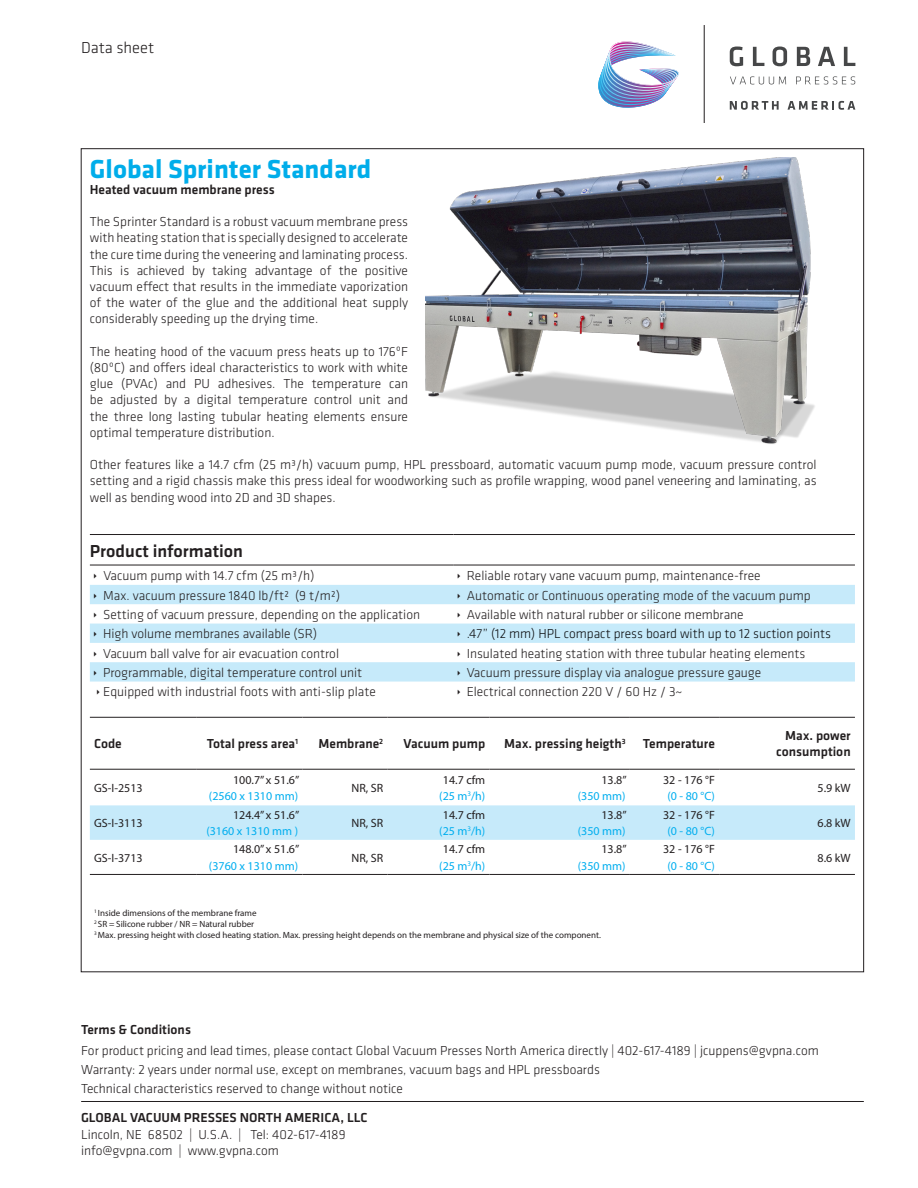
<style>
.page{position:relative;width:918px;height:1188px;background:#fff}
.page>*{position:absolute;margin:0;border:0;box-sizing:border-box;transform-origin:0 0}
.t1{font:700 27px "Klavika";color:#00adea}
.t2{font:500 18px "Klavika";color:#231f20}
.t3{font:300 16.5px "Klavika";color:#231f20}
.t4{font:300 13.5px/16.2px "Klavika";color:#231f20;text-align:justify}
.t5{font:500 13.5px/16.2px "Klavika";color:#231f20;text-align:right}
.t6{font:300 13.5px "Klavika";color:#0d0f11}
.t7{font:12px "Myriad Pro";color:#231f20}
.t8{font:12px "Myriad Pro";color:#00aeef}
.t9{font:9px "Myriad Pro";color:#231f20}
</style>
<div class="page">
<hr style="left:81px;top:1101px;width:783px;height:1px;background:#231f20">
<img style="left:598px;top:41px;width:81px;height:67px">
<hr style="left:704px;top:25px;width:1px;height:98px;background:#211d1e">
<svg style="left:730px;top:47px;width:13px;height:19px"></svg>
<svg style="left:753px;top:47px;width:11px;height:19px"></svg>
<svg style="left:773px;top:47px;width:14px;height:19px"></svg>
<svg style="left:797px;top:47px;width:13px;height:19px"></svg>
<svg style="left:818px;top:47px;width:17px;height:19px"></svg>
<svg style="left:844px;top:47px;width:11px;height:19px"></svg>
<svg style="left:730px;top:76px;width:56px;height:8px"></svg>
<svg style="left:796px;top:76px;width:59px;height:8px"></svg>
<svg style="left:730px;top:101px;width:49px;height:9px"></svg>
<svg style="left:788px;top:101px;width:67px;height:9px"></svg>
<svg style="left:90px;top:585px;width:765px;height:97px;fill:#c6eafa"></svg>
<hr style="left:90px;top:534px;width:363px;height:1px;background:#231f20">
<hr style="left:453px;top:534px;width:402px;height:1px;background:#231f20">
<hr style="left:90px;top:565px;width:363px;height:1px;background:#231f20">
<hr style="left:453px;top:565px;width:402px;height:1px;background:#231f20">
<div style="left:90px;top:805px;width:765px;height:35px;background:#c6eafa"></div>
<hr style="left:90px;top:874px;width:106px;height:1px;background:#231f20">
<hr style="left:196px;top:874px;width:106px;height:1px;background:#231f20">
<hr style="left:302px;top:874px;width:86px;height:1px;background:#231f20">
<hr style="left:388px;top:874px;width:102px;height:1px;background:#231f20">
<hr style="left:490px;top:874px;width:140px;height:1px;background:#231f20">
<hr style="left:630px;top:874px;width:89px;height:1px;background:#231f20">
<hr style="left:719px;top:874px;width:136px;height:1px;background:#231f20">
<hr style="left:90px;top:769px;width:106px;height:1px;background:#231f20">
<hr style="left:196px;top:769px;width:106px;height:1px;background:#231f20">
<hr style="left:302px;top:769px;width:86px;height:1px;background:#231f20">
<hr style="left:388px;top:769px;width:102px;height:1px;background:#231f20">
<hr style="left:490px;top:769px;width:140px;height:1px;background:#231f20">
<hr style="left:630px;top:769px;width:89px;height:1px;background:#231f20">
<hr style="left:719px;top:769px;width:136px;height:1px;background:#231f20">
<hr style="left:90px;top:717px;width:106px;height:1px;background:#231f20">
<hr style="left:196px;top:717px;width:106px;height:1px;background:#231f20">
<hr style="left:302px;top:717px;width:86px;height:1px;background:#231f20">
<hr style="left:388px;top:717px;width:102px;height:1px;background:#231f20">
<hr style="left:490px;top:717px;width:140px;height:1px;background:#231f20">
<hr style="left:630px;top:717px;width:89px;height:1px;background:#231f20">
<hr style="left:719px;top:717px;width:136px;height:1px;background:#231f20">
<img style="left:425px;top:157px;width:390px;height:287px">
<svg style="left:94px;top:593px;width:3px;height:5px"></svg>
<svg style="left:94px;top:613px;width:3px;height:5px"></svg>
<svg style="left:94px;top:632px;width:3px;height:5px"></svg>
<svg style="left:94px;top:651px;width:3px;height:5px"></svg>
<svg style="left:94px;top:671px;width:3px;height:5px"></svg>
<p class="t3" style="left:81px;top:38px;width:75px">Data sheet</p>
<p class="t1" style="left:90px;top:154px;width:283px">Global Sprinter Standard</p>
<p class="t5" style="left:90px;top:182px;width:186px">Heated vacuum membrane press</p>
<p class="t4" style="left:90px;top:214px;width:320px">The Sprinter Standard is a robust vacuum membrane press with heating station that is specially designed to accelerate the cure time during the veneering and laminating process.<br>This is achieved by taking advantage of the positive vacuum effect that results in the immediate vaporization of the water of the glue and the additional heat supply considerably speeding up the drying time.</p>
<p class="t4" style="left:90px;top:344px;width:320px">The heating hood of the vacuum press heats up to 176ºF (80ºC) and offers ideal characteristics to work with white glue (PVAc) and PU adhesives. The temperature can be adjusted by a digital temperature control unit and the three long lasting tubular heating elements ensure optimal temperature distribution.</p>
<p class="t4" style="left:90px;top:457px;width:728px">Other features like a 14.7 cfm (25 m³/h) vacuum pump, HPL pressboard, automatic vacuum pump mode, vacuum pressure control setting and a rigid chassis make this press ideal for woodworking such as profile wrapping, wood panel veneering and laminating, as well as bending wood into 2D and 3D shapes.</p>
<p class="t2" style="left:90px;top:541px;width:155px">Product information</p>
<p class="t4" style="left:103px;top:568px;width:213px">Vacuum pump with 14.7 cfm (25 m³/h)</p>
<p class="t4" style="left:467px;top:568px;width:296px">Reliable rotary vane vacuum pump, maintenance-free</p>
<p class="t4" style="left:103px;top:587px;width:239px">Max. vacuum pressure 1840 lb/ft² (9 t/m²)</p>
<p class="t4" style="left:467px;top:587px;width:346px">Automatic or Continuous operating mode of the vacuum pump</p>
<p class="t4" style="left:103px;top:607px;width:319px">Setting of vacuum pressure, depending on the application</p>
<p class="t4" style="left:467px;top:607px;width:279px">Available with natural rubber or silicone membrane</p>
<p class="t4" style="left:103px;top:626px;width:216px">High volume membranes available (SR)</p>
<p class="t6" style="left:467px;top:627px;width:366px">.47” (12 mm) HPL compact press board with up to 12 suction points</p>
<p class="t4" style="left:103px;top:645px;width:237px">Vacuum ball valve for air evacuation control</p>
<p class="t4" style="left:467px;top:645px;width:340px">Insulated heating station with three tubular heating elements</p>
<p class="t4" style="left:103px;top:665px;width:260px">Programmable, digital temperature control unit</p>
<p class="t4" style="left:467px;top:665px;width:296px">Vacuum pressure display via analogue pressure gauge</p>
<p class="t4" style="left:103px;top:684px;width:274px">Equipped with industrial foots with anti-slip plate</p>
<p class="t4" style="left:467px;top:684px;width:217px">Electrical connection 220 V / 60 Hz / 3~</p>
<p class="t5" style="left:94px;top:736px;width:29px">Code</p>
<p class="t5" style="left:207px;top:736px;width:93px">Total press area<sup>1</sup></p>
<p class="t5" style="left:319px;top:736px;width:66px">Membrane<sup>2</sup></p>
<p class="t5" style="left:404px;top:736px;width:83px">Vacuum pump</p>
<p class="t5" style="left:504px;top:736px;width:123px">Max. pressing heigth<sup>3</sup></p>
<p class="t5" style="left:643px;top:736px;width:73px">Temperature</p>
<p class="t5" style="left:776px;top:728px;width:76px">Max. power consumption</p>
<p class="t7" style="left:94px;top:780px;width:50px">GS-I-2513</p>
<p class="t7" style="left:443px;top:772px;width:44px">14.7 cfm</p>
<p class="t8" style="left:439px;top:789px;width:48px">(25 m<sup>3</sup>/h)</p>
<p class="t7" style="left:233px;top:772px;width:68px">100.7” x 51.6”</p>
<p class="t8" style="left:209px;top:789px;width:91px">(2560 x 1310 mm)</p>
<p class="t7" style="left:601px;top:772px;width:27px">13.8”</p>
<p class="t8" style="left:578px;top:789px;width:49px">(350 mm)</p>
<p class="t7" style="left:663px;top:772px;width:53px">32 - 176 °F</p>
<p class="t8" style="left:667px;top:789px;width:49px">(0 - 80 °C)</p>
<p class="t7" style="left:818px;top:780px;width:35px">5.9 kW</p>
<p class="t7" style="left:352px;top:780px;width:33px">NR, SR</p>
<p class="t7" style="left:94px;top:816px;width:50px">GS-I-3113</p>
<p class="t7" style="left:233px;top:807px;width:68px">124.4” x 51.6”</p>
<p class="t8" style="left:206px;top:824px;width:93px">(3160 x 1310 mm )</p>
<p class="t7" style="left:352px;top:816px;width:33px">NR, SR</p>
<p class="t7" style="left:443px;top:807px;width:44px">14.7 cfm</p>
<p class="t8" style="left:439px;top:824px;width:48px">(25 m<sup>3</sup>/h)</p>
<p class="t7" style="left:601px;top:807px;width:27px">13.8”</p>
<p class="t8" style="left:578px;top:824px;width:49px">(350 mm)</p>
<p class="t7" style="left:663px;top:807px;width:53px">32 - 176 °F</p>
<p class="t8" style="left:667px;top:824px;width:49px">(0 - 80 °C)</p>
<p class="t7" style="left:818px;top:816px;width:35px">6.8 kW</p>
<p class="t7" style="left:94px;top:850px;width:50px">GS-I-3713</p>
<p class="t7" style="left:233px;top:842px;width:68px">148.0” x 51.6”</p>
<p class="t8" style="left:209px;top:858px;width:91px">(3760 x 1310 mm)</p>
<p class="t7" style="left:352px;top:850px;width:33px">NR, SR</p>
<p class="t7" style="left:443px;top:842px;width:44px">14.7 cfm</p>
<p class="t8" style="left:439px;top:858px;width:48px">(25 m<sup>3</sup>/h)</p>
<p class="t7" style="left:601px;top:842px;width:27px">13.8”</p>
<p class="t8" style="left:578px;top:858px;width:49px">(350 mm)</p>
<p class="t7" style="left:663px;top:842px;width:53px">32 - 176 °F</p>
<p class="t8" style="left:667px;top:858px;width:49px">(0 - 80 °C)</p>
<p class="t7" style="left:818px;top:850px;width:35px">8.6 kW</p>
<p class="t9" style="left:94px;top:908px;width:164px"><sup>1</sup> Inside dimensions of the membrane frame</p>
<p class="t9" style="left:94px;top:918px;width:162px"><sup>2</sup> SR = Silicone rubber / NR = Natural rubber</p>
<p class="t9" style="left:94px;top:929px;width:508px"><sup>3</sup> Max. pressing height with closed heating station. Max. pressing height depends on the membrane and physical size of the component.</p>
<p class="t5" style="left:81px;top:1022px;width:111px">Terms &amp; Conditions</p>
<p class="t4" style="left:81px;top:1042px;width:739px;line-height:18.9px;text-align:left">For product pricing and lead times, please contact Global Vacuum Presses North America directly | 402-617-4189 | jcuppens@gvpna.com<br>Warranty: 2 years under normal use, except on membranes, vacuum bags and HPL pressboards<br>Technical characteristics reserved to change without notice</p>
<p class="t5" style="left:81px;top:1110px;width:288px">GLOBAL VACUUM PRESSES NORTH AMERICA, LLC</p>
<p class="t4" style="left:81px;top:1126px;width:266px">Lincoln, NE 68502 | U.S.A. | Tel: 402-617-4189 info@gvpna.com | www.gvpna.com</p>
</div>
